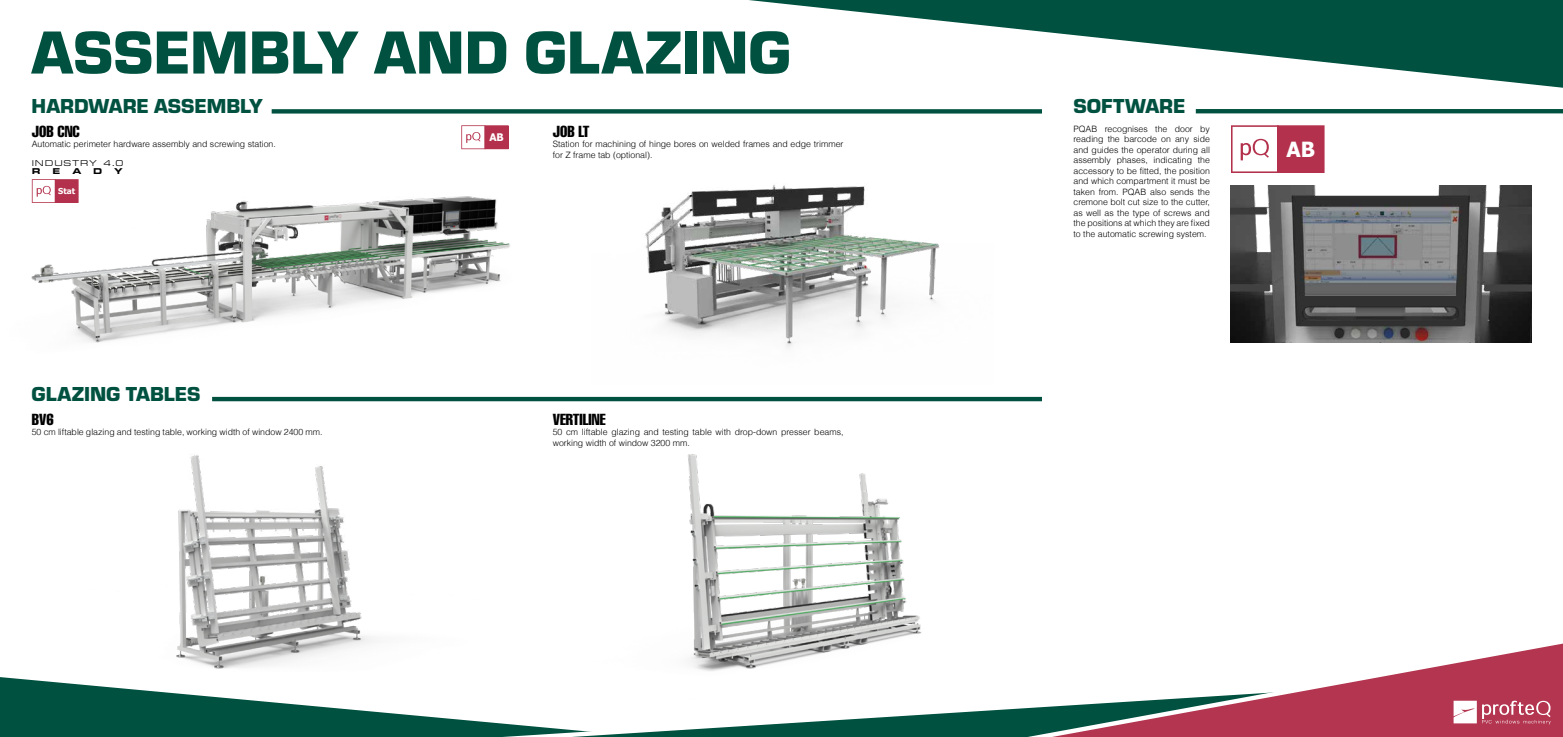
<style>
.page{position:relative;width:1563px;height:737px;background:#fff}
.page>*{position:absolute;margin:0;border:0;box-sizing:border-box;transform-origin:0 0}
.t1{font:900 63px "Eurostile";color:#005140}
.t2{font:900 21px "Eurostile";color:#005140}
.t3{font:700 20.91px "Tahoma";color:#fff}
.t4{font:extra-condensed 15.75px "Helvetica";color:#000}
.t5{font:700 10.5px "Tahoma";color:#fff}
.t6{font:300 8.75px/10.5px "Helvetica";color:#000}
.t7{font:8.75px "Eurostile Ext";letter-spacing:.1em;color:#000}
.t8{font:900 8.75px "Eurostile Ext";color:#000}
.t9{font:700 8.22px "Tahoma";color:#fff}
</style>
<div class="page">
<img style="left:687px;top:454px;width:235px;height:212px">
<img style="left:31px;top:179px;width:479px;height:164px">
<img style="left:645px;top:185px;width:295px;height:162px">
<img style="left:176px;top:455px;width:200px;height:214px">
<svg style="left:0;top:677px;width:237px;height:60px"></svg>
<svg style="left:237px;top:666px;width:698px;height:71px"></svg>
<svg style="left:935px;top:643px;width:628px;height:94px"></svg>
<svg style="left:749px;top:0;width:814px;height:88px"></svg>
<div style="left:272px;top:109px;width:770px;height:5px;background:#005140"></div>
<hr style="left:212px;top:397px;width:830px;height:4px;background:#005140">
<svg style="left:1453px;top:700px;width:23px;height:23px"></svg>
<svg style="left:1482px;top:700px;width:68px;height:24px;background:#c36276"></svg>
<hr style="left:1196px;top:109px;width:367px;height:4px;background:#005140">
<svg style="left:1231px;top:125px;width:93px;height:48px"></svg>
<svg style="left:32px;top:179px;width:47px;height:24px"></svg>
<svg style="left:461px;top:125px;width:47px;height:24px"></svg>
<img style="left:1231px;top:185px;width:300px;height:157px">
<h1 class="t1" style="left:32px;top:7px;width:761px">ASSEMBLY AND GLAZING</h1>
<h2 class="t2" style="left:32px;top:91px;width:233px">HARDWARE ASSEMBLY</h2>
<h3 class="t4" style="left:32px;top:121px;width:50px">JOB CNC</h3>
<p class="t6" style="left:32px;top:139px;width:246px">Automatic perimeter hardware assembly and screwing station.</p>
<p class="t7" style="left:32px;top:157px;width:93px">INDUSTRY 4.0</p>
<p class="t8" style="left:32px;top:164px;width:10px">R</p>
<p class="t8" style="left:52px;top:164px;width:9px">E</p>
<p class="t8" style="left:72px;top:164px;width:10px">A</p>
<p class="t8" style="left:93px;top:164px;width:11px">D</p>
<p class="t8" style="left:114px;top:164px;width:10px">Y</p>
<p class="t9" style="left:58px;top:185px;width:18px">Stat</p>
<h2 class="t2" style="left:32px;top:379px;width:170px">GLAZING TABLES</h2>
<h3 class="t4" style="left:32px;top:409px;width:23px">BV6</h3>
<p class="t6" style="left:32px;top:427px;width:292px">50 cm liftable glazing and testing table, working width of window 2400 mm.</p>
<p class="t5" style="left:489px;top:130px;width:16px">AB</p>
<h3 class="t4" style="left:553px;top:121px;width:38px">JOB LT</h3>
<p class="t6" style="left:553px;top:139px;width:292px">Station for machining of hinge bores on welded frames and edge trimmer for Z frame tab (optional).</p>
<h3 class="t4" style="left:553px;top:409px;width:54px">VERTILINE</h3>
<p class="t6" style="left:553px;top:427px;width:292px">50 cm liftable glazing and testing table with drop-down presser beams, working width of window 3200 mm.</p>
<h2 class="t2" style="left:1073px;top:91px;width:113px">SOFTWARE</h2>
<p class="t6" style="left:1073px;top:123px;width:138px;text-align:justify">PQAB recognises the door by reading the barcode on any side and guides the operator during all assembly phases, indicating the accessory to be fitted, the position and which compartment it must be taken from. PQAB also sends the cremone bolt cut size to the cutter, as well as the type of screws and the positions at which they are fixed to the automatic screwing system.</p>
<h3 class="t3" style="left:1286px;top:134px;width:30px">AB</h3>
</div>
